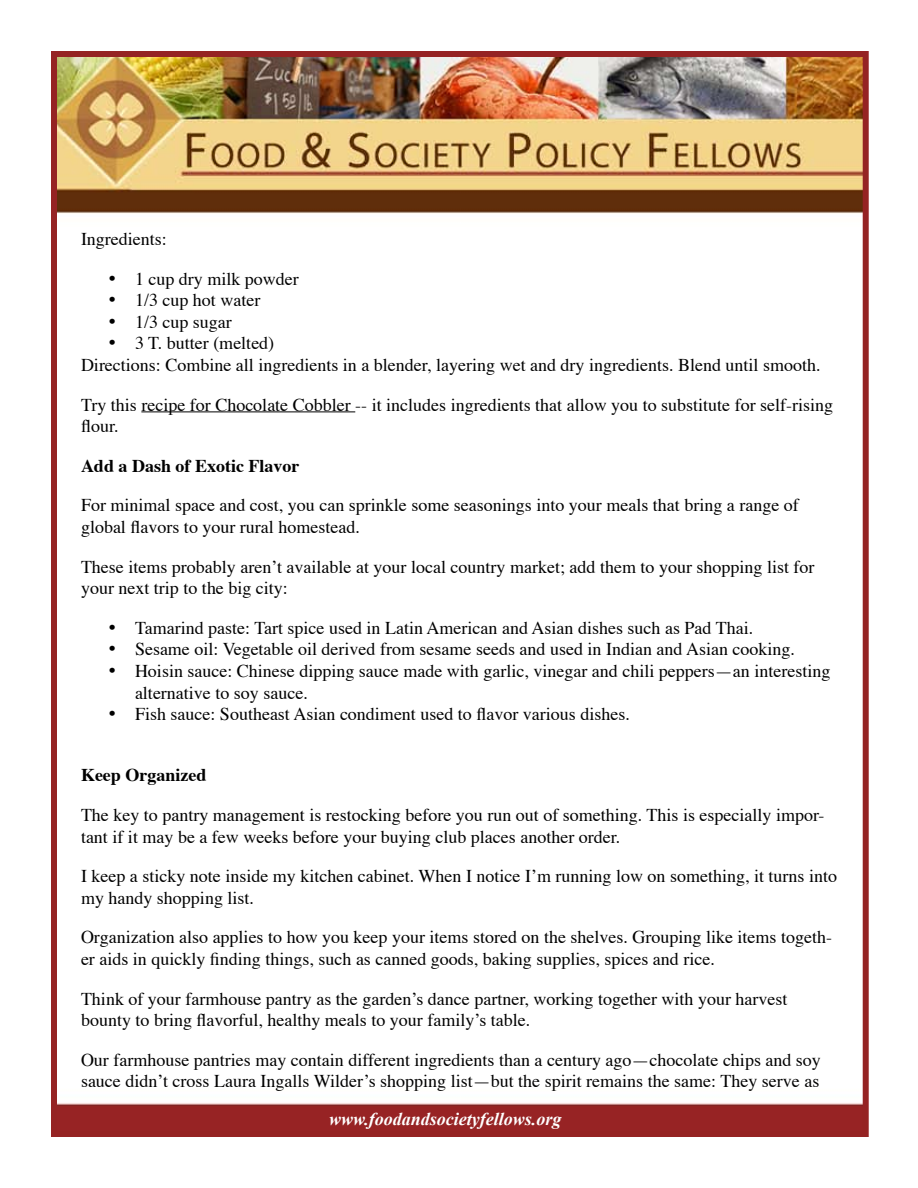
<style>
.page{position:relative;width:918px;height:1188px;background:#fff}
.page>*{position:absolute;margin:0;border:0;box-sizing:border-box;transform-origin:0 0}
.t1{font:18px/21.6px "Times";color:#000}
.t2{font:700 18px "Times";color:#000}
.t3{font:italic 700 18px "Times New Roman";color:#fff}
</style>
<div class="page">
<img style="left:58px;top:58px;width:804px;height:1072px">
<div style="left:51px;top:51px;width:818px;height:1086px;border:6px solid #952323"></div>
<hr style="left:141px;top:411px;width:214px;height:1px;background:#000">
<p class="t1" style="left:81px;top:227px;width:87px">Ingredients:</p>
<p class="t1" style="left:108px;top:266px;width:192px">• 1 cup dry milk powder</p>
<p class="t1" style="left:108px;top:288px;width:154px">• 1/3 cup hot water</p>
<p class="t1" style="left:108px;top:309px;width:125px">• 1/3 cup sugar</p>
<p class="t1" style="left:81px;top:331px;width:741px;text-indent:27px">• 3 T. butter (melted)<br>Directions: Combine all ingredients in a blender, layering wet and dry ingredients. Blend until smooth.</p>
<p class="t1" style="left:81px;top:392px;width:754px">Try this recipe for Chocolate Cobbler -- it includes ingredients that allow you to substitute for self-rising flour.</p>
<p class="t2" style="left:81px;top:448px;width:220px">Add a Dash of Exotic Flavor</p>
<p class="t1" style="left:81px;top:493px;width:719px">For minimal space and cost, you can sprinkle some seasonings into your meals that bring a range of global flavors to your rural homestead.</p>
<p class="t1" style="left:81px;top:554px;width:735px">These items probably aren’t available at your local country market; add them to your shopping list for your next trip to the big city:</p>
<p class="t1" style="left:108px;top:615px;width:647px">• Tamarind paste: Tart spice used in Latin American and Asian dishes such as Pad Thai.</p>
<p class="t1" style="left:108px;top:637px;width:689px">• Sesame oil: Vegetable oil derived from sesame seeds and used in Indian and Asian cooking.</p>
<p class="t1" style="left:135px;top:659px;width:697px;text-indent:-27px">• Hoisin sauce: Chinese dipping sauce made with garlic, vinegar and chili peppers—an interesting alternative to soy sauce.</p>
<p class="t1" style="left:108px;top:702px;width:523px">• Fish sauce: Southeast Asian condiment used to flavor various dishes.</p>
<p class="t2" style="left:81px;top:758px;width:127px">Keep Organized</p>
<p class="t1" style="left:81px;top:803px;width:745px">The key to pantry management is restocking before you run out of something. This is especially impor&shy;tant if it may be a few weeks before your buying club places another order.</p>
<p class="t1" style="left:81px;top:864px;width:758px">I keep a sticky note inside my kitchen cabinet. When I notice I’m running low on something, it turns into my handy shopping list.</p>
<p class="t1" style="left:81px;top:925px;width:753px">Organization also applies to how you keep your items stored on the shelves. Grouping like items togeth&shy;er aids in quickly finding things, such as canned goods, baking supplies, spices and rice.</p>
<p class="t1" style="left:81px;top:986px;width:708px">Think of your farmhouse pantry as the garden’s dance partner, working together with your harvest bounty to bring flavorful, healthy meals to your family’s table.</p>
<p class="t1" style="left:81px;top:1047px;width:741px">Our farmhouse pantries may contain different ingredients than a century ago—chocolate chips and soy sauce didn’t cross Laura Ingalls Wilder’s shopping list—but the spirit remains the same: They serve as</p>
<p class="t3" style="left:329px;top:1109px;width:234px">www.foodandsocietyfellows.org</p>
</div>
